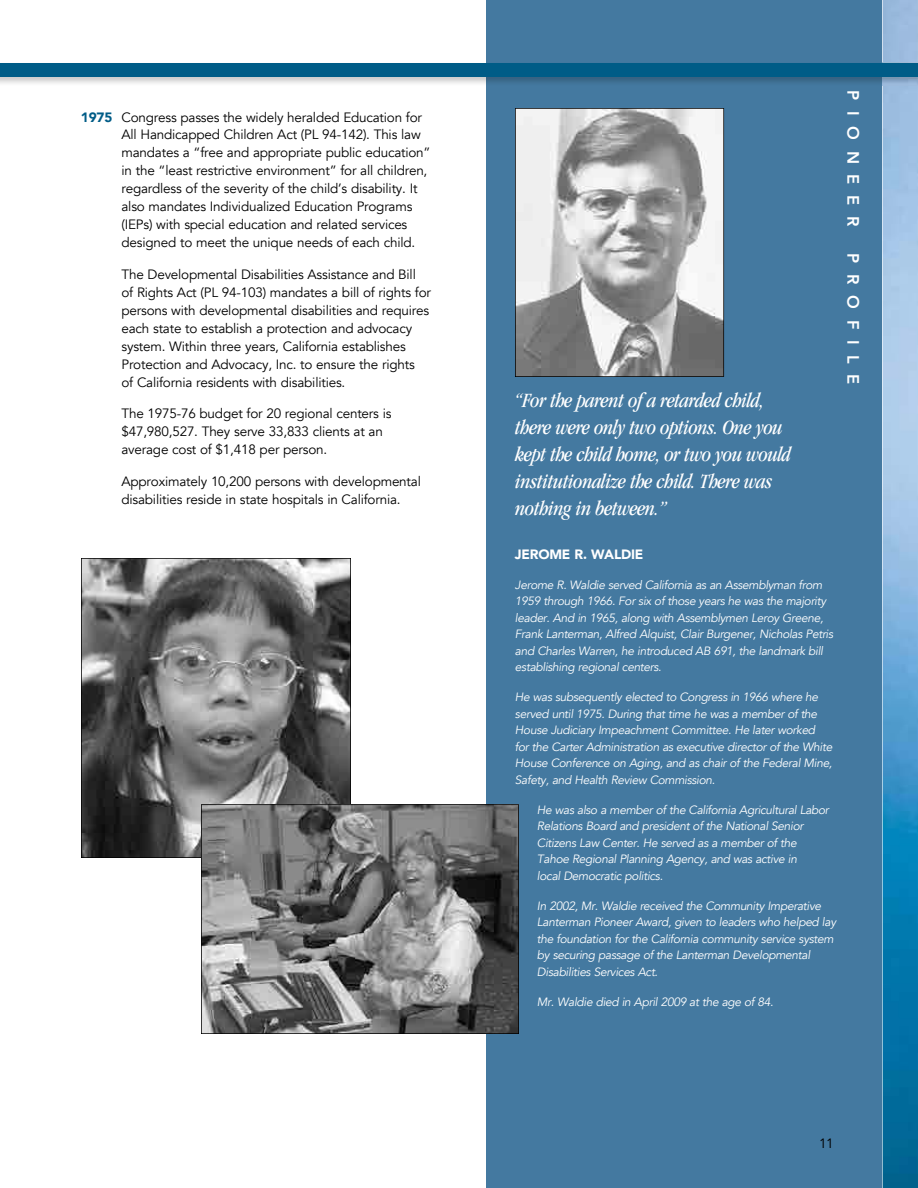
<style>
.page{position:relative;width:918px;height:1188px;background:#fff}
.page>*{position:absolute;margin:0;border:0;box-sizing:border-box;transform-origin:0 0}
.t1{font:italic condensed 21px/27px "Garamond";letter-spacing:-.025em;color:#fff}
.t2{font:800 16.5px "Avenir";letter-spacing:.65em;color:#fff}
.t3{font:13.5px/18px "Avenir";letter-spacing:-.015em;color:#000}
.t4{font:900 13.5px "Avenir";letter-spacing:-.015em;color:#fff}
.t5{font:italic 12px/16.5px "Avenir";letter-spacing:-.03em;color:#fff}
.s1{font-weight:900;color:#005c87}
</style>
<div class="page">
<div style="left:486px;top:0;width:432px;height:1188px;background:#4479a0"></div>
<svg style="left:515px;top:108px;width:209px;height:269px;background:#b2b2b2"></svg>
<svg style="left:81px;top:558px;width:270px;height:300px;background:#656565"></svg>
<svg style="left:201px;top:804px;width:318px;height:230px;background:#767676"></svg>
<img style="left:883px;top:0;width:35px;height:1188px">
<img style="left:0;top:62px;width:918px;height:24px">
<div style="left:0;top:63px;width:918px;height:13px;background:#005c87"></div>
<p class="t3" style="left:121px;top:108px;width:311px;text-indent:-40px"><span class="s1">1975</span> Congress passes the widely heralded Education for All Handicapped Children Act (PL 94-142). This law mandates a “free and appropriate public education” in the “least restrictive environment” for all children, regardless of the severity of the child’s disability. It also mandates Individualized Education Programs (IEPs) with special education and related services designed to meet the unique needs of each child.</p>
<p class="t3" style="left:121px;top:266px;width:311px">The Developmental Disabilities Assistance and Bill of Rights Act (PL 94-103) mandates a bill of rights for persons with developmental disabilities and requires each state to establish a protection and advocacy system. Within three years, California establishes Protection and Advocacy, Inc. to ensure the rights<br>of California residents with disabilities.</p>
<p class="t3" style="left:121px;top:405px;width:271px">The 1975-76 budget for 20 regional centers is $47,980,527. They serve 33,833 clients at an average cost of $1,418 per person.</p>
<p class="t3" style="left:121px;top:473px;width:301px">Approximately 10,200 persons with developmental disabilities reside in state hospitals in California.</p>
<h1 class="t1" style="left:515px;top:387px;width:277px">“For the parent of a retarded child, there were only two options. One you kept the child home, or two you would institutionalize the child. There was nothing in between.”</h1>
<p class="t4" style="left:515px;top:542px;width:130px">JEROME R. WALDIE</p>
<p class="t5" style="left:515px;top:576px;width:320px">Jerome R. Waldie served California as an Assemblyman from 1959 through 1966. For six of those years he was the majority leader. And in 1965, along with Assemblymen Leroy Greene, Frank Lanterman, Alfred Alquist, Clair Burgener, Nicholas Petris and Charles Warren, he introduced AB 691, the landmark bill establishing regional centers.</p>
<p class="t5" style="left:515px;top:689px;width:319px">He was subsequently elected to Congress in 1966 where he served until 1975. During that time he was a member of the House Judiciary Impeachment Committee. He later worked<br>for the Carter Administration as executive director of the White House Conference on Aging, and as chair of the Federal Mine, Safety, and Health Review Commission.</p>
<p class="t5" style="left:537px;top:801px;width:293px">He was also a member of the California Agricultural Labor Relations Board and president of the National Senior Citizens Law Center. He served as a member of the Tahoe Regional Planning Agency, and was active in<br>local Democratic politics.</p>
<p class="t5" style="left:537px;top:897px;width:301px">In 2002, Mr. Waldie received the Community Imperative Lanterman Pioneer Award, given to leaders who helped lay the foundation for the California community service system by securing passage of the Lanterman Developmental Disabilities Services Act.</p>
<p class="t5" style="left:537px;top:993px;width:238px">Mr. Waldie died in April 2009 at the age of 84.</p>
<h2 class="t2" style="left:866px;top:90px;width:138px;rotate:90deg">PIONEER</h2>
<h2 class="t2" style="left:866px;top:253px;width:133px;rotate:90deg">PROFILE</h2>
<p class="t3" style="left:819px;top:1134px;width:16px">11</p>
</div>
